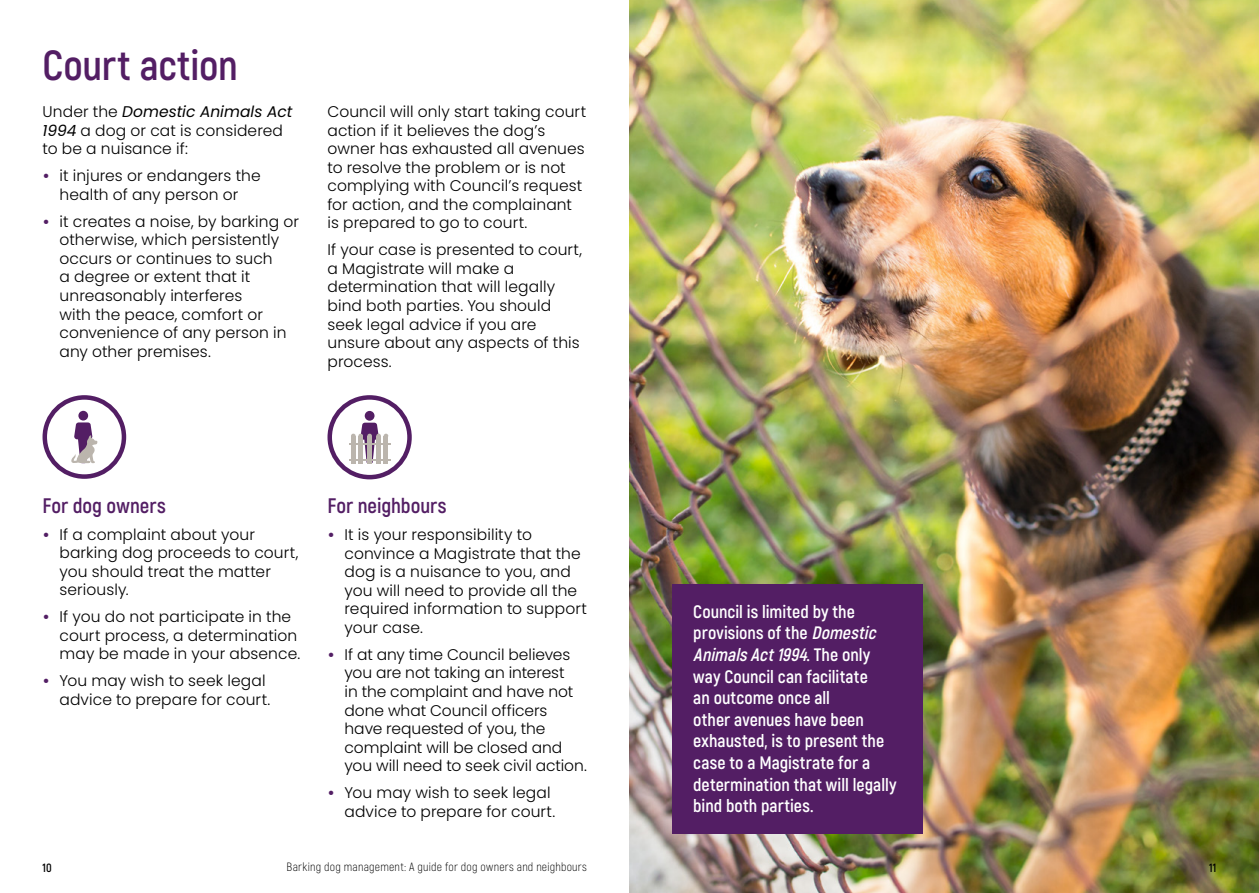
<style>
.page{position:relative;width:1259px;height:893px;background:#fff}
.page>*{position:absolute;margin:0;border:0;box-sizing:border-box;transform-origin:0 0}
.t1{font:700 42px "Akrobat";letter-spacing:-.005em;color:#531e64}
.t2{font:700 21px "Akrobat";color:#531e64}
.t3{font:700 18px/21.6px "Akrobat";letter-spacing:.005em;color:#fff}
.t4{font:300 15.45px/18.6px "Poppins";letter-spacing:.005em;color:#000}
.t5{font:300 12px "Akrobat";letter-spacing:.015em;color:#000}
.t6{font:700 12px "Akrobat";color:#000}
.s1{font-weight:400;font-style:italic}
.s2{font-weight:600;color:#531e64}
.s3{font-style:italic}
</style>
<div class="page">
<img style="left:629px;top:0;width:630px;height:893px">
<div style="left:43px;top:395px;width:83px;height:84px;border:4px solid #531e64;border-radius:50%"></div>
<div style="left:78px;top:411px;width:10px;height:9px;background:#531e64;border-radius:50%"></div>
<svg style="left:71px;top:422px;width:26px;height:42px"></svg>
<div style="left:327px;top:395px;width:85px;height:84px;border:4px solid #531e64;border-radius:50%"></div>
<div style="left:365px;top:411px;width:9px;height:10px;background:#531e64;border-radius:50%"></div>
<hr style="left:349px;top:443px;width:41px;height:2px;background:#bbb5ad">
<hr style="left:349px;top:459px;width:41px;height:1px;background:#bbb5ad">
<svg style="left:351px;top:423px;width:37px;height:41px"></svg>
<div style="left:672px;top:584px;width:251px;height:249px;background:#531e64"></div>
<h1 class="t1" style="left:43px;top:40px;width:197px">Court action</h1>
<p class="t4" style="left:43px;top:102px;width:251px">Under the <span class="s1">Domestic Animals Act<br>1994</span> a dog or cat is considered to be a nuisance if:</p>
<p class="t4" style="left:43px;top:167px;width:220px;text-align:center"><span class="s2">•</span> it injures or endangers the health of any person or</p>
<p class="t4" style="left:60px;top:212px;width:241px;text-indent:-17px"><span class="s2">•</span> it creates a noise, by barking or otherwise, which persistently occurs or continues to such<br>a degree or extent that it unreasonably interferes<br>with the peace, comfort or convenience of any person in any other premises.</p>
<p class="t4" style="left:327px;top:102px;width:260px">Council will only start taking court action if it believes the dog’s owner has exhausted all avenues to resolve the problem or is not complying with Council’s request for action, and the complainant is prepared to go to court.</p>
<p class="t4" style="left:327px;top:241px;width:256px">If your case is presented to court, a Magistrate will make a determination that will legally bind both parties. You should seek legal advice if you are unsure about any aspects of this process.</p>
<h2 class="t2" style="left:43px;top:492px;width:125px">For dog owners</h2>
<p class="t4" style="left:60px;top:525px;width:240px;text-indent:-17px"><span class="s2">•</span> If a complaint about your barking dog proceeds to court, you should treat the matter seriously.</p>
<p class="t4" style="left:60px;top:608px;width:242px;text-indent:-17px"><span class="s2">•</span> If you do not participate in the court process, a determination may be made in your absence.</p>
<p class="t4" style="left:43px;top:672px;width:229px;text-align:right"><span class="s2">•</span> You may wish to seek legal advice to prepare for court.</p>
<h2 class="t2" style="left:327px;top:493px;width:121px">For neighbours</h2>
<p class="t4" style="left:344px;top:525px;width:244px;text-indent:-17px"><span class="s2">•</span> It is your responsibility to convince a Magistrate that the dog is a nuisance to you, and you will need to provide all the required information to support your case.</p>
<p class="t4" style="left:344px;top:645px;width:244px;text-indent:-17px"><span class="s2">•</span> If at any time Council believes you are not taking an interest<br>in the complaint and have not done what Council officers have requested of you, the complaint will be closed and you will need to seek civil action.</p>
<p class="t4" style="left:327px;top:784px;width:229px;text-align:right"><span class="s2">•</span> You may wish to seek legal advice to prepare for court.</p>
<p class="t3" style="left:693px;top:601px;width:205px">Council is limited by the provisions of the <span class="s3">Domestic<br>AnimalsAct1994</span>. T h e o n l y way Council can facilitate<br>an outcome once all<br>other avenues have been exhausted, is to present the case to a Magistrate for a determination that will legally bind both parties.</p>
<p class="t6" style="left:43px;top:860px;width:11px">10</p>
<p class="t5" style="left:286px;top:860px;width:302px">Barking dog management: A guide for dog owners and neighbours</p>
<p class="t6" style="left:1209px;top:860px;width:9px">11</p>
</div>
